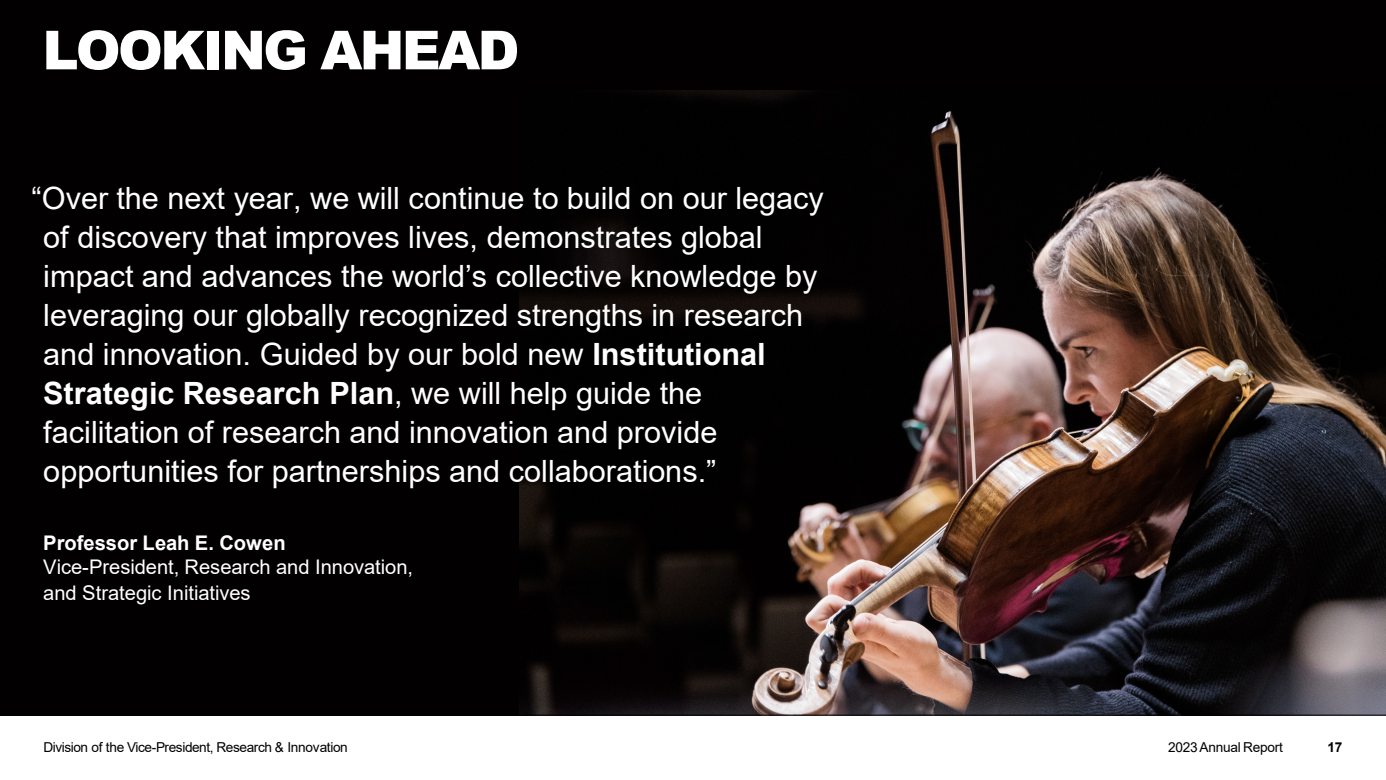
<style>
.page{position:relative;width:1386px;height:780px;background:#fff}
.page>*{position:absolute;margin:0;border:0;box-sizing:border-box;transform-origin:0 0}
.t1{font:900 53.73px "Arial";letter-spacing:-.05em;color:#fff}
.t2{font:30.62px/38.9px "Arial";color:#fff}
.t3{font:20.12px/26.1px "Arial";letter-spacing:-.005em;color:#fff}
.t4{font:700 20.12px "Arial";letter-spacing:-.005em;color:#fff}
.t5{font:13.65px "Arial";letter-spacing:-.025em;color:#000}
.t6{font:700 13.65px "Arial";color:#000}
.s1{font-weight:700}
</style>
<div class="page">
<div style="left:0;top:0;width:1385px;height:714px;background:#020001"></div>
<img style="left:519px;top:90px;width:866px;height:624px">
<hr style="left:0;top:714px;width:1385px;height:1px;background:#000">
<h1 class="t1" style="left:42px;top:11px;width:478px">LOOKING AHEAD</h1>
<p class="t2" style="left:43px;top:178px;width:782px;text-indent:-12px">“Over the next year, we will continue to build on our legacy of discovery that improves lives, demonstrates global impact and advances the world’s collective knowledge by leveraging our globally recognized strengths in research and innovation. Guided by our bold new <span class="s1">Institutional Strategic Research Plan</span>, we will help guide the facilitation of research and innovation and provide opportunities for partnerships and collaborations.”</p>
<p class="t4" style="left:43px;top:528px;width:244px">Professor Leah E. Cowen</p>
<p class="t3" style="left:43px;top:553px;width:371px">Vice-President, Research and Innovation, and Strategic Initiatives</p>
<p class="t5" style="left:43px;top:737px;width:306px">Division of the Vice-President, Research &amp; Innovation</p>
<p class="t5" style="left:1167px;top:737px;width:116px">2023 Annual Report</p>
<p class="t6" style="left:1327px;top:736px;width:16px">17</p>
</div>
